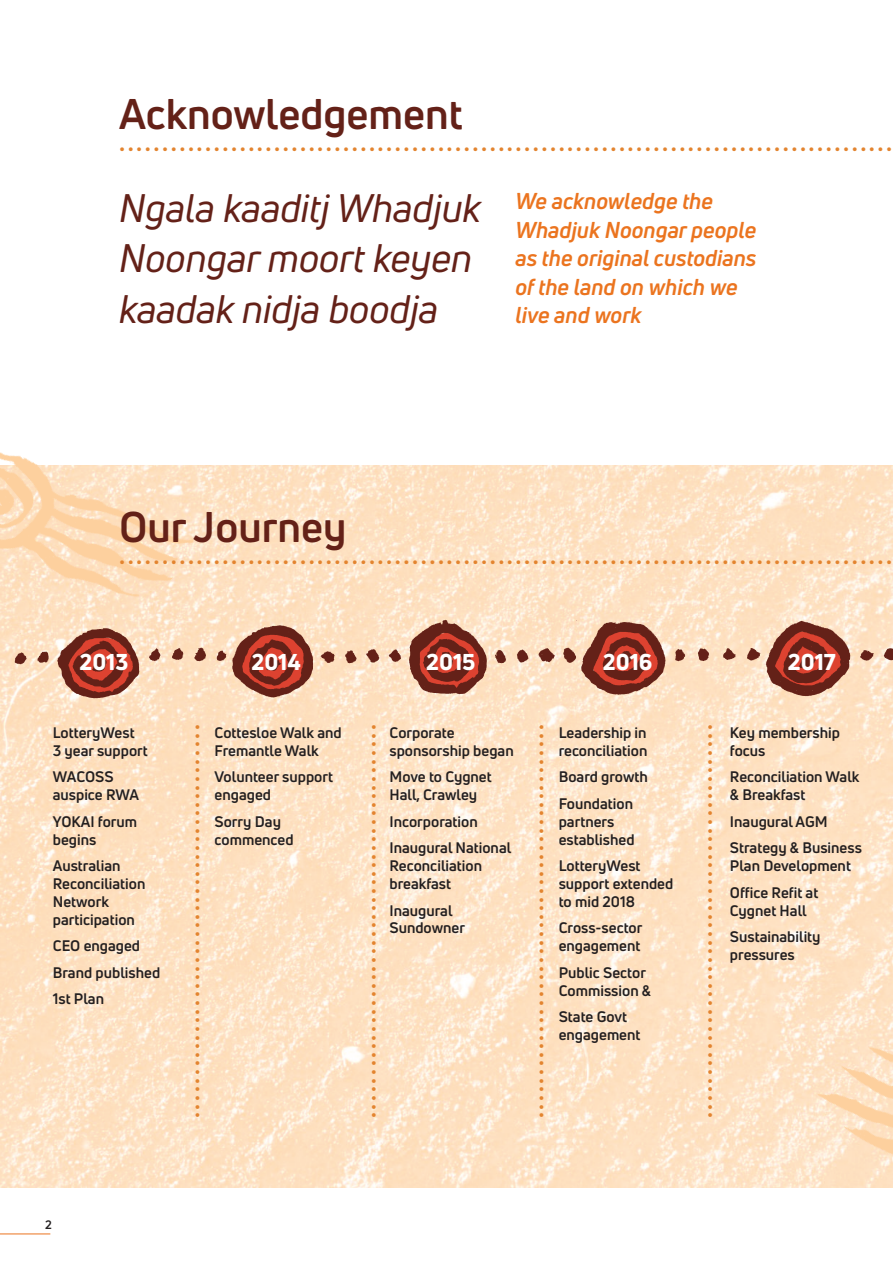
<style>
.page{position:relative;width:893px;height:1263px;background:#fff}
.page>*{position:absolute;margin:0;border:0;box-sizing:border-box;transform-origin:0 0}
.t1{font:700 42px "Uni Neue";color:#642118}
.t2{font:italic 39px/50.6px "Uni Neue";color:#642118}
.t3{font:700 25.5px "Uni Neue";color:#e3842f}
.t4{font:italic 700 22.5px/28.5px "Uni Neue";color:#eb741f}
.t5{font:800 22.5px "Uni Neue";color:#fff}
.t6{font:700 15px/18px "Uni Neue";color:#231f20}
.t7{font:700 12px "Uni Neue";color:#231f20}
</style>
<div class="page">
<img style="left:0;top:465px;width:893px;height:722px">
<img style="left:795px;top:1039px;width:98px;height:149px">
<img style="left:11px;top:615px;width:882px;height:86px">
<img style="left:0;top:452px;width:199px;height:166px">
<hr style="left:0;top:1233px;width:50px;height:1px;background:#eb741f">
<h1 class="t1" style="left:119px;top:99px;width:345px">Acknowledgement</h1>
<h3 class="t3" style="left:119px;top:133px;width:775px">..........................................................................................</h3>
<h2 class="t2" style="left:119px;top:187px;width:363px">Ngala kaaditj Whadjuk<br>Noongar moort keyen kaadak nidja boodja</h2>
<h3 class="t4" style="left:515px;top:189px;width:243px">We acknowledge the<br>Whadjuk Noongar people as the original custodians of the land on which we live and work</h3>
<h1 class="t1" style="left:119px;top:512px;width:229px">Our Journey</h1>
<h3 class="t3" style="left:119px;top:545px;width:775px">..........................................................................................</h3>
<h3 class="t5" style="left:79px;top:654px;width:50px">2013</h3>
<h3 class="t5" style="left:251px;top:654px;width:51px">2014</h3>
<h3 class="t5" style="left:426px;top:654px;width:51px">2015</h3>
<h3 class="t5" style="left:603px;top:654px;width:51px">2016</h3>
<h3 class="t5" style="left:788px;top:654px;width:49px">2017</h3>
<p class="t6" style="left:53px;top:725px;width:97px">LotteryWest<br>3 year support</p>
<p class="t6" style="left:53px;top:770px;width:88px">WACOSS auspice RWA</p>
<p class="t6" style="left:53px;top:814px;width:86px">YOKAI forum begins</p>
<p class="t6" style="left:53px;top:858px;width:94px">Australian<br>Reconciliation<br>Network participation</p>
<p class="t6" style="left:53px;top:935px;width:109px;line-height:26.4px">CEO engaged<br>Brand published<br>1st Plan</p>
<h3 class="t3" style="left:214px;top:724px;width:395px;rotate:90deg">..............................................</h3>
<h3 class="t3" style="left:390px;top:724px;width:395px;rotate:90deg">..............................................</h3>
<h3 class="t3" style="left:558px;top:724px;width:395px;rotate:90deg">..............................................</h3>
<h3 class="t3" style="left:727px;top:724px;width:395px;rotate:90deg">..............................................</h3>
<p class="t6" style="left:215px;top:725px;width:129px">Cottesloe Walk and<br>Fremantle Walk</p>
<p class="t6" style="left:215px;top:770px;width:120px">Volunteer support engaged</p>
<p class="t6" style="left:215px;top:814px;width:81px">Sorry Day commenced</p>
<p class="t6" style="left:389px;top:725px;width:126px">Corporate sponsorship began</p>
<p class="t6" style="left:389px;top:770px;width:104px">Move to Cygnet<br>Hall, Crawley</p>
<p class="t6" style="left:389px;top:810px;width:123px;line-height:26.4px">Incorporation<br>Inaugural National</p>
<p class="t6" style="left:389px;top:858px;width:94px">Reconciliation breakfast</p>
<p class="t6" style="left:389px;top:903px;width:77px">Inaugural<br>Sundowner</p>
<p class="t6" style="left:559px;top:725px;width:90px">Leadership in reconciliation</p>
<p class="t6" style="left:559px;top:765px;width:91px;line-height:26.4px">Board growth<br>Foundation</p>
<p class="t6" style="left:559px;top:814px;width:77px">partners established</p>
<p class="t6" style="left:559px;top:858px;width:116px">LotteryWest support extended to mid 2018</p>
<p class="t6" style="left:559px;top:921px;width:85px">Cross-sector engagement</p>
<p class="t6" style="left:559px;top:965px;width:94px">Public Sector<br>Commission &amp;</p>
<p class="t6" style="left:559px;top:1010px;width:83px">State Govt engagement</p>
<p class="t6" style="left:730px;top:725px;width:112px">Key membership focus</p>
<p class="t6" style="left:730px;top:770px;width:131px">Reconciliation Walk &amp; Breakfast</p>
<p class="t6" style="left:730px;top:810px;width:134px;line-height:26.4px">Inaugural AGM<br>Strategy &amp; Business</p>
<p class="t6" style="left:730px;top:854px;width:123px;line-height:26.4px">Plan Development<br>Office Refit at</p>
<p class="t6" style="left:730px;top:899px;width:92px;line-height:26.4px">Cygnet Hall<br>Sustainability</p>
<p class="t6" style="left:730px;top:947px;width:66px">pressures</p>
<p class="t7" style="left:45px;top:1221px;width:8px">2</p>
</div>
